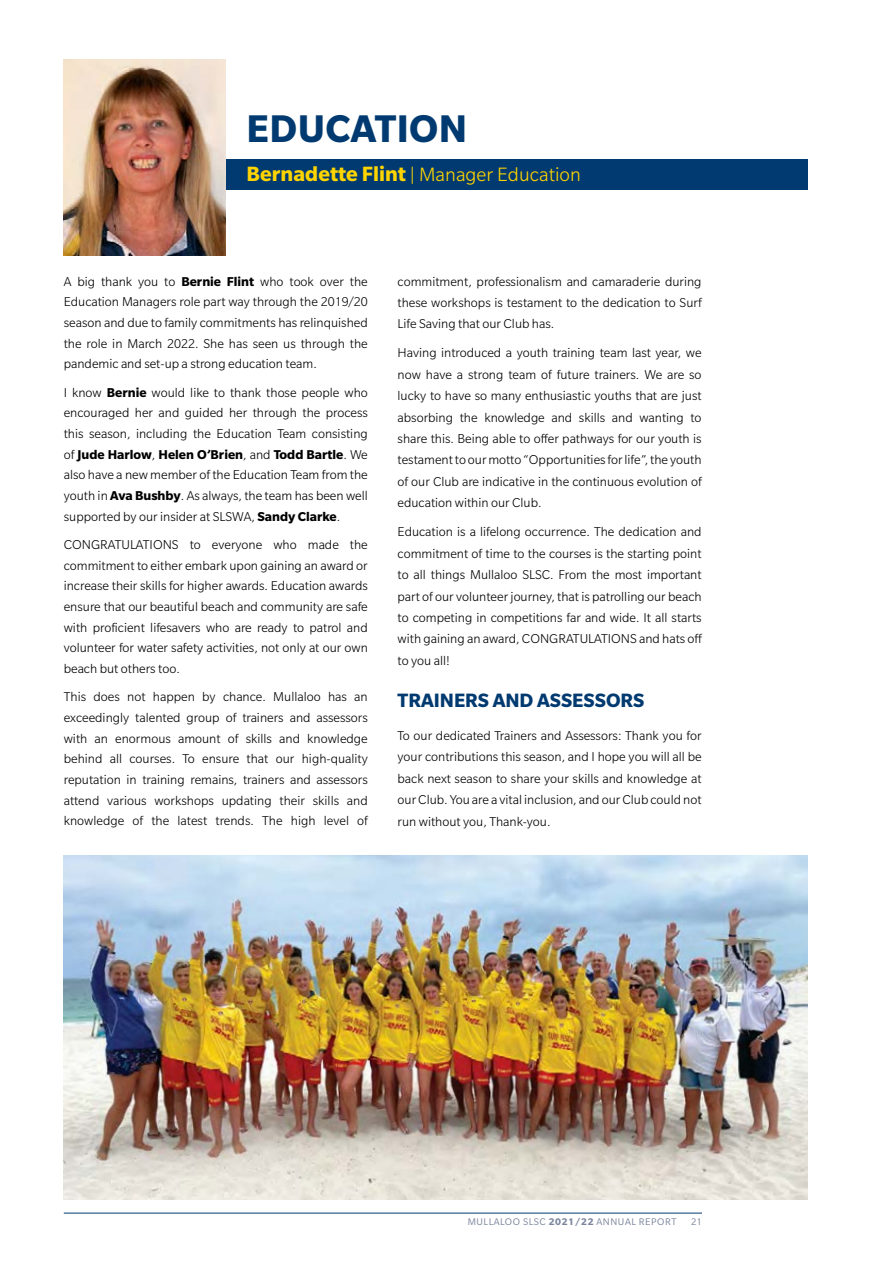
<style>
.page{position:relative;width:893px;height:1263px;background:#fff}
.page>*{position:absolute;margin:0;border:0;box-sizing:border-box;transform-origin:0 0}
.t1{font:700 42px "Slate Std";letter-spacing:.01em;color:#003a70}
.t2{font:300 21px "Slate Std";letter-spacing:.005em;color:#ffd400}
.t3{font:700 21px "Slate Std";color:#003a70}
.t4{font:300 13.95px/20.7px "Slate Std";color:#000;text-align:justify}
.t5{font:10.5px "Slate Std";letter-spacing:.05em;color:#7a859c}
.s1{font-weight:700;font-size:22.5px}
.s2{font-weight:700}
</style>
<div class="page">
<hr style="left:64px;top:1213px;width:638px;height:1px;background:#003a70">
<div style="left:64px;top:159px;width:744px;height:30px;background:#003a70"></div>
<img style="left:64px;top:60px;width:161px;height:195px">
<img style="left:64px;top:856px;width:744px;height:343px">
<h1 class="t1" style="left:247px;top:106px;width:222px">EDUCATION</h1>
<h2 class="t2" style="left:247px;top:164px;width:336px"><span class="s1">Bernadette Flint</span> | Manager Education</h2>
<p class="t4" style="left:64px;top:271px;width:306px">A big thank you to <span class="s2">Bernie Flint</span> who took over the Education Managers role part way through the 2019/20 season and due to family commitments has relinquished the role in March 2022. She has seen us through the pandemic and set-up a strong education team.</p>
<p class="t4" style="left:64px;top:382px;width:306px">I know <span class="s2">Bernie</span> would like to thank those people who encouraged her and guided her through the process this season, including the Education Team consisting of <span class="s2">Jude Harlow</span>, <span class="s2">Helen O’Brien</span>, and <span class="s2">Todd Bartle</span>. We also have a new member of the Education Team from the youth in <span class="s2">Ava Bushby</span>. As always, the team has been well supported by our insider at SLSWA, <span class="s2">Sandy Clarke</span>.</p>
<p class="t4" style="left:64px;top:534px;width:306px">CONGRATULATIONS to everyone who made the commitment to either embark upon gaining an award or increase their skills for higher awards. Education awards ensure that our beautiful beach and community are safe with proficient lifesavers who are ready to patrol and volunteer for water safety activities, not only at our own beach but others too.</p>
<p class="t4" style="left:64px;top:686px;width:306px">This does not happen by chance. Mullaloo has an exceedingly talented group of trainers and assessors with an enormous amount of skills and knowledge behind all courses. To ensure that our high-quality reputation in training remains, trainers and assessors attend various workshops updating their skills and knowledge of the latest trends. The high level of</p>
<p class="t4" style="left:398px;top:270px;width:306px;line-height:21.5px">commitment, professionalism and camaraderie during these workshops is testament to the dedication to Surf Life Saving that our Club has.</p>
<p class="t4" style="left:398px;top:342px;width:306px;line-height:21.5px">Having introduced a youth training team last year, we now have a strong team of future trainers. We are so lucky to have so many enthusiastic youths that are just absorbing the knowledge and skills and wanting to share this. Being able to offer pathways for our youth is testament to our motto “Opportunities for life”, the youth of our Club are indicative in the continuous evolution of education within our Club.</p>
<p class="t4" style="left:398px;top:521px;width:306px;line-height:21.5px">Education is a lifelong occurrence. The dedication and commitment of time to the courses is the starting point to all things Mullaloo SLSC. From the most important part of our volunteer journey, that is patrolling our beach to competing in competitions far and wide. It all starts with gaining an award, CONGRATULATIONS and hats off to you all!</p>
<h2 class="t3" style="left:398px;top:689px;width:248px">TRAINERS AND ASSESSORS</h2>
<p class="t4" style="left:398px;top:725px;width:306px;line-height:21.5px">To our dedicated Trainers and Assessors: Thank you for your contributions this season, and I hope you will all be back next season to share your skills and knowledge at our Club. You are a vital inclusion, and our Club could not run without you, Thank-you.</p>
<p class="t5" style="left:468px;top:1216px;width:210px">MULLALOO SLSC <span class="s2">2021/22</span> ANNUAL REPORT</p>
<p class="t5" style="left:691px;top:1216px;width:12px">21</p>
</div>
